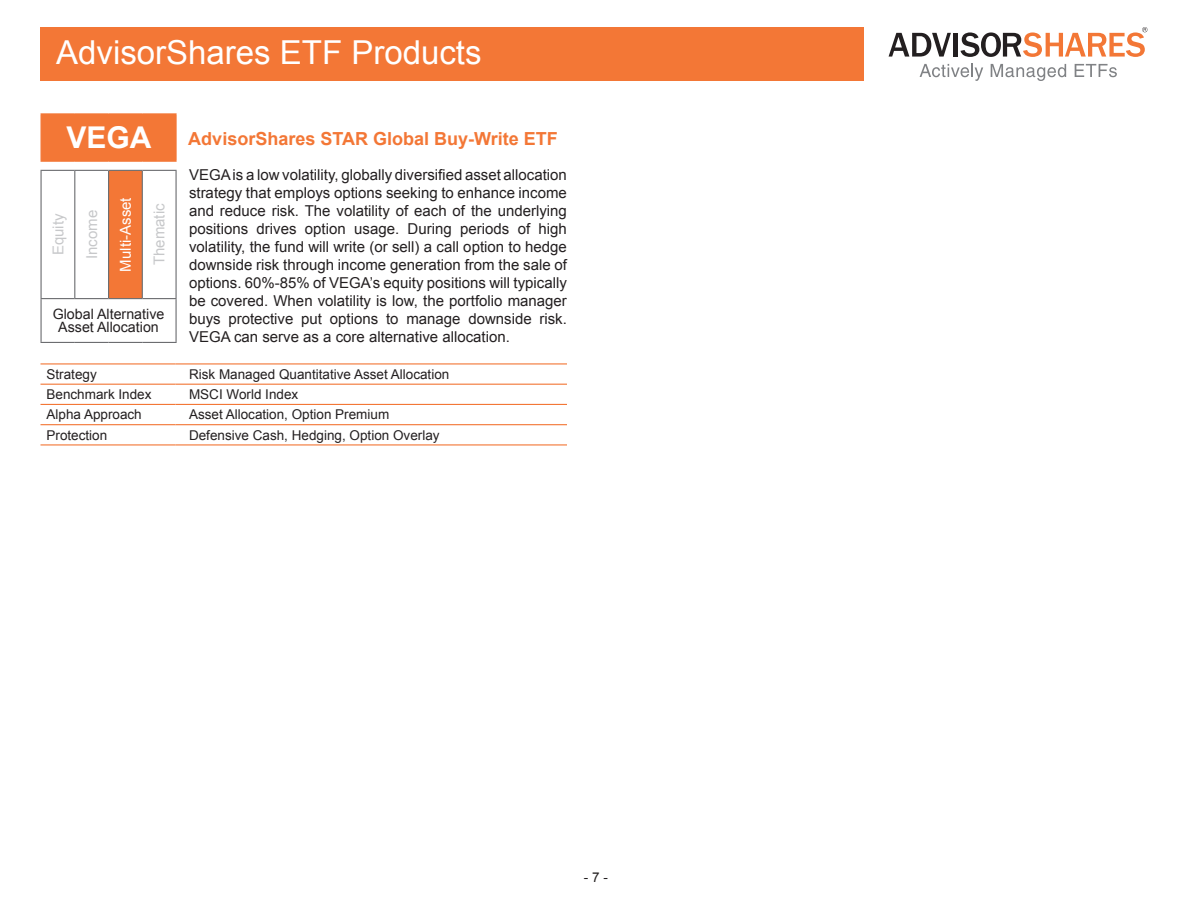
<style>
.page{position:relative;width:1188px;height:918px;background:#fff}
.page>*{position:absolute;margin:0;border:0;box-sizing:border-box;transform-origin:0 0}
.t1{font:33px "Arial";color:#fff}
.t2{font:700 30px "Arial";color:#fff}
.t3{font:700 18px "Arial";color:#f37736}
.t4{font:15px/18px "Arial";color:#231f20;text-align:justify}
.t5{font:15px "Arial";color:#c7c8ca}
.t6{font:15px "Arial";color:#fff}
.t7{font:14.25px/13.5px "Arial";color:#231f20;text-align:center}
.t8{font:13.5px "Arial";color:#231f20}
</style>
<div class="page">
<svg style="left:889px;top:33px;width:62px;height:24px"></svg>
<hr style="left:954px;top:33px;width:4px;height:24px;background:#231f20">
<svg style="left:920px;top:64px;width:63px;height:17px"></svg>
<svg style="left:991px;top:64px;width:75px;height:17px"></svg>
<svg style="left:1075px;top:64px;width:42px;height:13px"></svg>
<svg style="left:961px;top:27px;width:186px;height:30px"></svg>
<div style="left:40px;top:27px;width:824px;height:54px;background:#f37736"></div>
<svg style="left:41px;top:114px;width:135px;height:184px"></svg>
<hr style="left:40px;top:113px;width:35px;height:1px;background:#f37736">
<hr style="left:40px;top:114px;width:2px;height:47px;background:#f37736">
<hr style="left:75px;top:113px;width:34px;height:1px;background:#f37736">
<hr style="left:109px;top:113px;width:33px;height:1px;background:#f37736">
<hr style="left:142px;top:113px;width:35px;height:1px;background:#f37736">
<hr style="left:176px;top:114px;width:1px;height:47px;background:#f37736">
<hr style="left:40px;top:161px;width:35px;height:1px;background:#f37736">
<hr style="left:75px;top:161px;width:34px;height:1px;background:#f37736">
<hr style="left:109px;top:161px;width:33px;height:1px;background:#f37736">
<hr style="left:142px;top:161px;width:35px;height:1px;background:#f37736">
<hr style="left:40px;top:299px;width:2px;height:43px;background:#6c6d70">
<hr style="left:176px;top:299px;width:1px;height:43px;background:#6c6d70">
<hr style="left:40px;top:342px;width:35px;height:1px;background:#6c6d70">
<hr style="left:75px;top:342px;width:34px;height:1px;background:#6c6d70">
<hr style="left:109px;top:342px;width:33px;height:1px;background:#6c6d70">
<hr style="left:142px;top:342px;width:35px;height:1px;background:#6c6d70">
<hr style="left:75px;top:170px;width:34px;height:1px;background:#6c6d70">
<hr style="left:75px;top:298px;width:34px;height:1px;background:#6c6d70">
<hr style="left:40px;top:170px;width:35px;height:1px;background:#6c6d70">
<hr style="left:40px;top:171px;width:2px;height:127px;background:#6c6d70">
<hr style="left:74px;top:171px;width:1px;height:127px;background:#6c6d70">
<hr style="left:40px;top:298px;width:35px;height:1px;background:#6c6d70">
<hr style="left:109px;top:170px;width:33px;height:1px;background:#6c6d70">
<hr style="left:108px;top:171px;width:1px;height:127px;background:#6c6d70">
<hr style="left:109px;top:298px;width:33px;height:1px;background:#6c6d70">
<hr style="left:142px;top:170px;width:35px;height:1px;background:#6c6d70">
<hr style="left:142px;top:171px;width:1px;height:127px;background:#6c6d70">
<hr style="left:176px;top:171px;width:1px;height:127px;background:#6c6d70">
<hr style="left:142px;top:298px;width:35px;height:1px;background:#6c6d70">
<hr style="left:40px;top:404px;width:136px;height:1px;background:#f37736">
<hr style="left:176px;top:404px;width:391px;height:1px;background:#f37736">
<hr style="left:40px;top:424px;width:136px;height:1px;background:#f37736">
<hr style="left:176px;top:424px;width:391px;height:1px;background:#f37736">
<hr style="left:40px;top:444px;width:136px;height:2px;background:#f37736">
<hr style="left:40px;top:363px;width:136px;height:1px;background:#f37736">
<hr style="left:40px;top:384px;width:136px;height:1px;background:#f37736">
<hr style="left:176px;top:384px;width:391px;height:1px;background:#f37736">
<hr style="left:176px;top:363px;width:391px;height:1px;background:#f37736">
<hr style="left:176px;top:444px;width:391px;height:2px;background:#f37736">
<h1 class="t1" style="left:56px;top:31px;width:427px">AdvisorShares ETF Products</h1>
<h2 class="t2" style="left:67px;top:118px;width:87px">VEGA</h2>
<p class="t3" style="left:188px;top:127px;width:371px">AdvisorShares STAR Global Buy-Write ETF</p>
<p class="t4" style="left:189px;top:165px;width:380px">VEGA is a low volatility, globally diversified asset allocation strategy that employs options seeking to enhance income and reduce risk. The volatility of each of the underlying positions drives option usage. During periods of high volatility, the fund will write (or sell) a call option to hedge downside risk through income generation from the sale of options. 60%-85% of VEGA’s equity positions will typically be covered. When volatility is low, the portfolio manager buys protective put options to manage downside risk.<br>VEGA can serve as a core alternative allocation.</p>
<p class="t6" style="left:116px;top:272px;width:76px;rotate:-90deg">Multi-Asset</p>
<p class="t5" style="left:150px;top:265px;width:63px;rotate:-90deg">Thematic</p>
<p class="t7" style="left:53px;top:307px;width:113px">Global Alternative<br>Asset Allocation</p>
<p class="t8" style="left:46px;top:365px;width:52px">Strategy</p>
<p class="t8" style="left:189px;top:365px;width:262px">Risk Managed Quantitative Asset Allocation</p>
<p class="t8" style="left:46px;top:386px;width:107px">Benchmark Index</p>
<p class="t8" style="left:189px;top:386px;width:111px">MSCI World Index</p>
<p class="t8" style="left:46px;top:406px;width:97px">Alpha Approach</p>
<p class="t8" style="left:189px;top:406px;width:202px">Asset Allocation, Option Premium</p>
<p class="t8" style="left:46px;top:426px;width:62px">Protection</p>
<p class="t8" style="left:189px;top:426px;width:252px">Defensive Cash, Hedging, Option Overlay</p>
<p class="t5" style="left:48px;top:255px;width:43px;rotate:-90deg">Equity</p>
<p class="t5" style="left:82px;top:259px;width:51px;rotate:-90deg">Income</p>
<p class="t8" style="left:584px;top:868px;width:26px">- 7 -</p>
</div>
